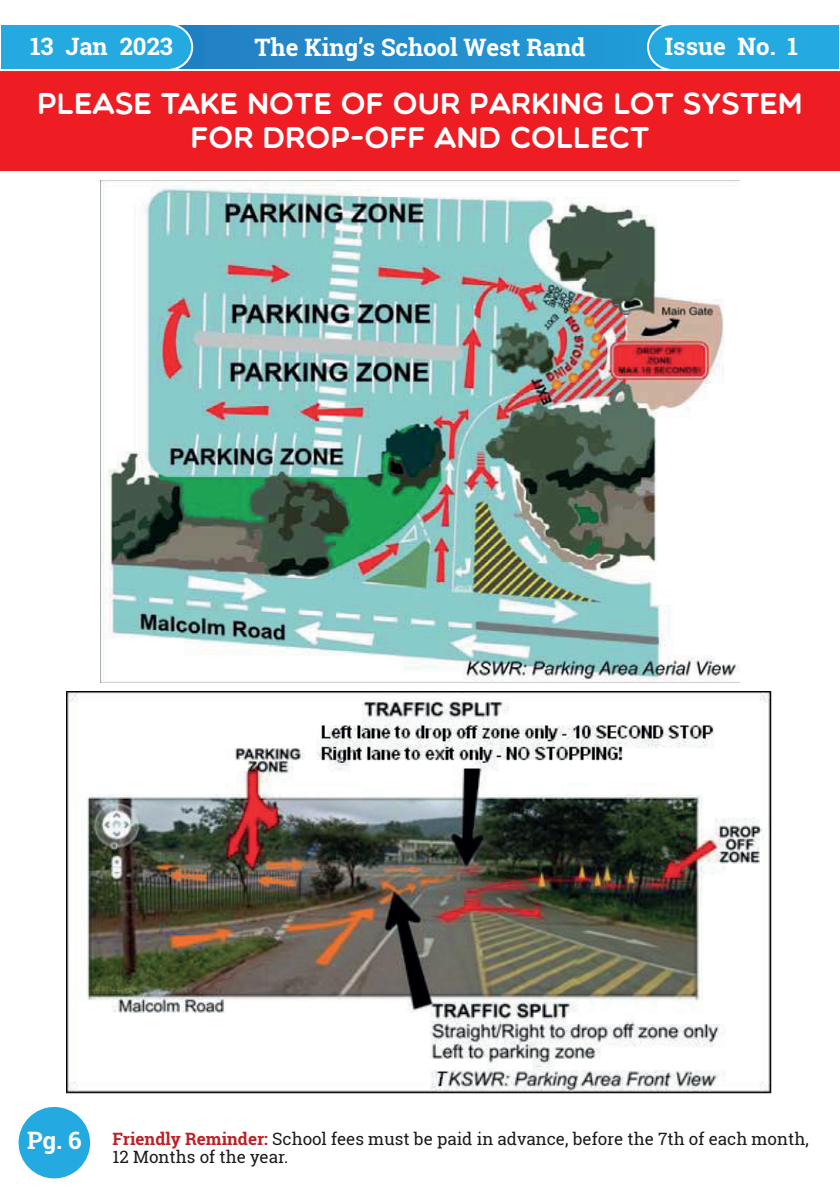
<style>
.page{position:relative;width:840px;height:1191px;background:#fff}
.page>*{position:absolute;margin:0;border:0;box-sizing:border-box;transform-origin:0 0}
.t1{font:30px/34px "Multicolore";color:#fff;text-align:center}
.t2{font:700 24px "Roboto Slab";color:#fff}
.t3{font:17px/18.4px "Roboto Slab";color:#1a1c19}
.s1{font-weight:700;color:#bb2227}
</style>
<div class="page">
<div style="left:0;top:54px;width:839px;height:116px;background:#ee1d23"></div>
<img style="left:66px;top:692px;width:706px;height:402px">
<img style="left:100px;top:180px;width:639px;height:502px">
<div style="left:18px;top:1106px;width:73px;height:73px;background:#24aae1;border-radius:50%"></div>
<div style="left:17px;top:1105px;width:75px;height:75px;border:2px solid #fff;border-radius:50%"></div>
<svg style="left:194px;top:25px;width:451px;height:46px;background:#2c92cf"></svg>
<svg style="left:0;top:25px;width:194px;height:47px;background:#36abde"></svg>
<svg style="left:645px;top:25px;width:194px;height:47px;background:#34abde"></svg>
<h2 class="t2" style="left:30px;top:30px;width:144px">13 Jan 2023</h2>
<h2 class="t2" style="left:254px;top:31px;width:332px">The King’s School West Rand</h2>
<h2 class="t2" style="left:664px;top:30px;width:135px">Issue No. 1</h2>
<h1 class="t1" style="left:37px;top:86px;width:766px">PLEASE TAKE NOTE OF OUR PARKING LOT SYSTEM<br>FOR DROP-OFF AND COLLECT</h1>
<h2 class="t2" style="left:27px;top:1124px;width:56px">Pg. 6</h2>
<p class="t3" style="left:113px;top:1129px;width:697px"><span class="s1">Friendly Reminder:</span> School fees must be paid in advance, before the 7th of each month,<br>12 Months of the year.</p>
</div>
